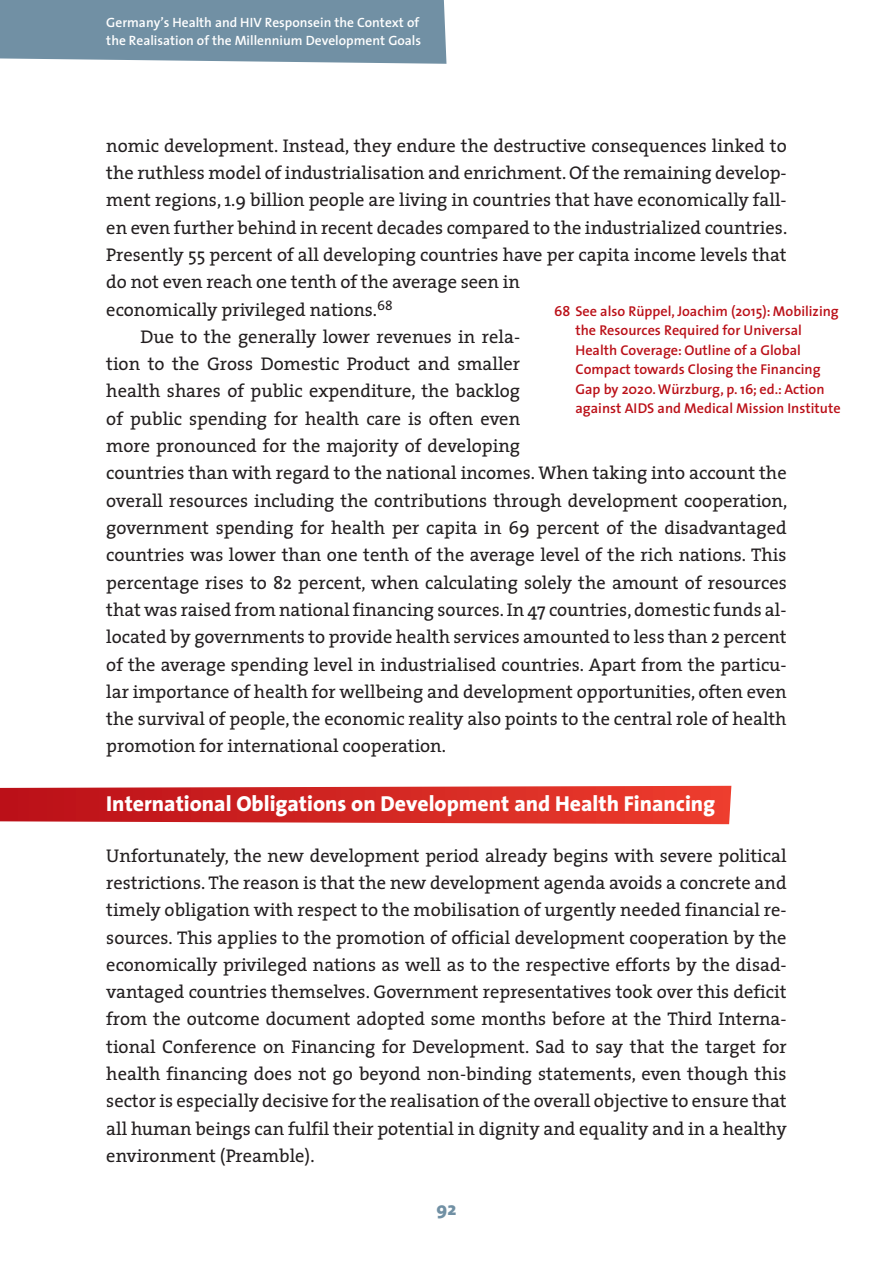
<style>
.page{position:relative;width:893px;height:1263px;background:#fff}
.page>*{position:absolute;margin:0;border:0;box-sizing:border-box;transform-origin:0 0}
.t1{font:800 21.75px "The Sans";color:#fff}
.t2{font:800 18.75px "The Sans";color:#7190a4}
.t3{font:18.45px/27.3px "The Serif";color:#231f20;text-align:justify}
.t4{font:600 14.25px/19.5px "The Sans";color:#bb1018}
.t5{font:600 13.5px/18px "The Sans";color:#fff}
</style>
<div class="page">
<div style="left:0;top:0;width:446px;height:64px;background:#7190a4"></div>
<svg style="left:0;top:786px;width:731px;height:38px;background:#d6332f"></svg>
<p class="t5" style="left:106px;top:13px;width:316px">Germany’s Health and HIV Responsein the Context of the Realisation of the Millennium Development Goals</p>
<p class="t3" style="left:106px;top:131px;width:682px">nomic development. Instead, they endure the destructive consequences linked to</p>
<p class="t3" style="left:106px;top:159px;width:682px">the ruthless model of industrialisation and enrichment. Of the remaining develop-</p>
<p class="t3" style="left:106px;top:186px;width:682px">ment regions, 1.9 billion people are living in countries that have economically fall-</p>
<p class="t3" style="left:106px;top:213px;width:682px">en even further behind in recent decades compared to the industrialized countries.</p>
<p class="t3" style="left:106px;top:240px;width:682px">Presently 55 percent of all developing countries have per capita income levels that</p>
<p class="t3" style="left:106px;top:268px;width:415px">do not even reach one tenth of the average seen in</p>
<p class="t3" style="left:106px;top:295px;width:288px">economically privileged nations.<sup>68</sup></p>
<p class="t3" style="left:140px;top:322px;width:381px">Due to the generally lower revenues in rela-</p>
<p class="t3" style="left:106px;top:350px;width:415px">tion to the Gross Domestic Product and smaller</p>
<p class="t3" style="left:106px;top:377px;width:415px">health shares of public expenditure, the backlog</p>
<p class="t3" style="left:106px;top:404px;width:415px">of public spending for health care is often even</p>
<p class="t3" style="left:106px;top:432px;width:415px">more pronounced for the majority of developing</p>
<p class="t3" style="left:106px;top:459px;width:682px">countries than with regard to the national incomes. When taking into account the</p>
<p class="t3" style="left:106px;top:486px;width:683px">overall resources including the contributions through development cooperation,</p>
<p class="t3" style="left:106px;top:514px;width:682px">government spending for health per capita in 69 percent of the disadvantaged</p>
<p class="t3" style="left:106px;top:541px;width:682px">countries was lower than one tenth of the average level of the rich nations. This</p>
<p class="t3" style="left:106px;top:568px;width:682px">percentage rises to 82 percent, when calculating solely the amount of resources</p>
<p class="t3" style="left:106px;top:595px;width:682px">that was raised from national financing sources. In 47 countries, domestic funds al-</p>
<p class="t3" style="left:106px;top:623px;width:682px">located by governments to provide health services amounted to less than 2 percent</p>
<p class="t3" style="left:106px;top:650px;width:682px">of the average spending level in industrialised countries. Apart from the particu-</p>
<p class="t3" style="left:106px;top:677px;width:682px">lar importance of health for wellbeing and development opportunities, often even</p>
<p class="t3" style="left:106px;top:705px;width:682px">the survival of people, the economic reality also points to the central role of health</p>
<p class="t3" style="left:106px;top:732px;width:341px">promotion for international cooperation.</p>
<p class="t1" style="left:106px;top:785px;width:611px">International Obligations on Development and Health Financing</p>
<p class="t3" style="left:106px;top:841px;width:682px">Unfortunately, the new development period already begins with severe political restrictions. The reason is that the new development agenda avoids a concrete and timely obligation with respect to the mobilisation of urgently needed financial re&shy;sources. This applies to the promotion of official development cooperation by the economically privileged nations as well as to the respective efforts by the disad&shy;vantaged countries themselves. Government representatives took over this deficit from the outcome document adopted some months before at the Third Interna&shy;tional Conference on Financing for Development. Sad to say that the target for health financing does not go beyond non-binding statements, even though this sector is especially decisive for the realisation of the overall objective to ensure that all human beings can fulfil their potential in dignity and equality and in a healthy environment (Preamble).</p>
<p class="t4" style="left:575px;top:301px;width:267px;text-indent:-21px">68 See also Rüppel, Joachim (2015): Mobilizing the Resources Required for Universal Health Coverage: Outline of a Global Compact towards Closing the Financing Gap by 2020. Würzburg, p. 16; ed.: Action against AIDS and Medical Mission Institute</p>
<p class="t2" style="left:437px;top:1193px;width:21px">92</p>
</div>
